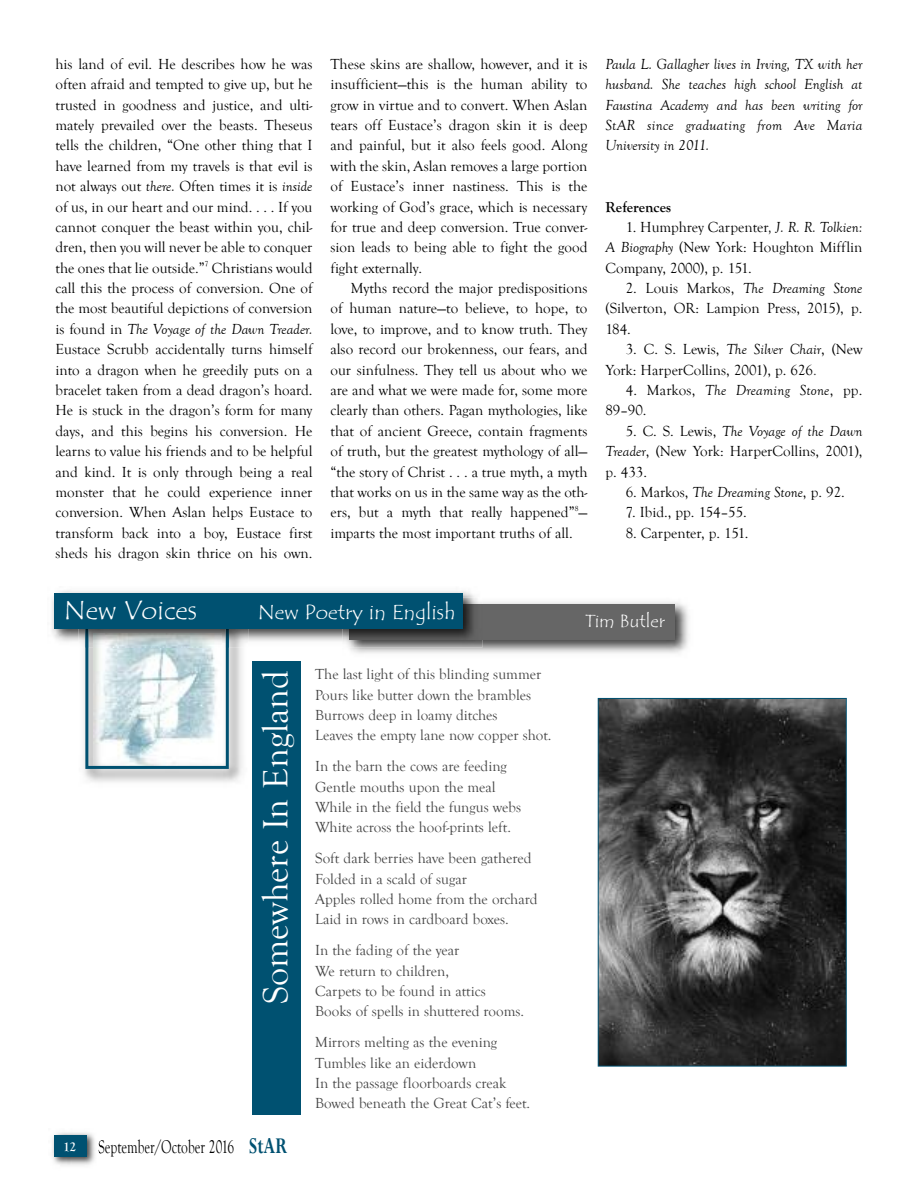
<style>
.page{position:relative;width:918px;height:1188px;background:#fff}
.page>*{position:absolute;margin:0;border:0;box-sizing:border-box;transform-origin:0 0}
.t1{font:36px "Goudy Old Style T";color:#fff}
.t2{font:27px "Tempus Sans ITC";color:#fff}
.t3{font:21px "Tempus Sans ITC";color:#fff}
.t4{font:18.9px "Goudy Old Style T";color:#000;scale:.71 1}
.t5{font:18px "Tempus Sans ITC";color:#fff}
.t6{font:15px/20.4px "Goudy Old Style T";color:#000;text-align:justify}
.t7{font:15px/20.4px "Goudy Old Style T";color:#444}
.t8{font:italic 15px/20.4px "Goudy Old Style T";color:#000;text-align:justify}
.t9{font:700 15px "Goudy Old Style T";color:#000}
.s1{font-style:italic}
.s2{color:#333}
.s3{font-style:normal}
.s4{font-weight:700;font-size:13.5px;color:#fff}
.s5{font-family:"Perpetua";font-weight:700;font-size:25.2px;color:#005171}
</style>
<div class="page">
<img style="left:52px;top:1132px;width:49px;height:34px">
<svg style="left:99px;top:1141px;width:2px;height:15px"></svg>
<div style="left:54px;top:1135px;width:32px;height:21px;background:#005171"></div>
<div style="left:252px;top:661px;width:48px;height:453px;background:#005171"></div>
<img style="left:83px;top:648px;width:160px;height:134px">
<div style="left:85px;top:626px;width:144px;height:143px;border:3px solid #005171"></div>
<img style="left:349px;top:602px;width:340px;height:52px">
<div style="left:349px;top:604px;width:326px;height:36px;background:#666"></div>
<img style="left:52px;top:590px;width:422px;height:52px">
<img style="left:79px;top:628px;width:169px;height:20px">
<img style="left:85px;top:628px;width:144px;height:20px">
<img style="left:342px;top:598px;width:140px;height:50px">
<img style="left:349px;top:604px;width:133px;height:36px">
<div style="left:54px;top:593px;width:409px;height:35px;background:#005171"></div>
<img style="left:600px;top:700px;width:245px;height:364px">
<div style="left:598px;top:698px;width:249px;height:368px;border:1px solid #005171"></div>
<p class="t6" style="left:55px;top:54px;width:259px">his land of evil. He describes how he was often afraid and tempted to give up, but he trusted in goodness and justice, and ulti&shy;mately prevailed over the beasts. Theseus tells the children, “One other thing that I have learned from my travels is that evil is not always out <span class="s1">there.</span> Often times it is <span class="s1">inside </span>of us, in our heart and our mind. . . . If you cannot conquer the beast within you, chil&shy;dren, then you will never be able to conquer the ones that lie outside.”<sup>7</sup> Christians would call this the process of conversion. One of the most beautiful depictions of conversion is found in <span class="s1">The Voyage of the Dawn Treader.<br></span>Eustace Scrubb accidentally turns himself into a dragon when he greedily puts on a bracelet taken from a dead dragon’s hoard.<br>He is stuck in the dragon’s form for many days, and this begins his conversion. He learns to value his friends and to be helpful and kind. It is only through being a real monster that he could experience inner conversion. When Aslan helps Eustace to transform back into a boy, Eustace first sheds his dragon skin thrice on his own.</p>
<p class="t6" style="left:330px;top:54px;width:259px">These skins are shallow, however, and it is insufficient—this is the human ability to grow in virtue and to convert. When Aslan tears off Eustace’s dragon skin it is deep and painful, but it also feels good. Along with the skin, Aslan removes a large portion of Eustace’s inner nastiness. This is the working of God’s grace, which is necessary for true and deep conversion. True conver&shy;sion leads to being able to fight the good fight externally.</p>
<p class="t6" style="left:330px;top:278px;width:259px;text-indent:20px">Myths record the major predispositions of human nature—to believe, to hope, to love, to improve, and to know truth. They also record our brokenness, our fears, and our sinfulness. They tell us about who we are and what we were made for, some more clearly than others. Pagan mythologies, like that of ancient Greece, contain fragments of truth, but the greatest mythology of all— “the story of Christ . . . a true myth, a myth that works on us in the same way as the oth&shy;ers, but a myth that really happened”<sup>8</sup>— imparts the most important truths of all.</p>
<p class="t8" style="left:605px;top:54px;width:259px">Paula L. Gallagher lives in Irving, TX with her husband. She teaches high school English at Faustina Academy and has been writing for StAR since graduating from Ave Maria University in 2011.</p>
<p class="t9" style="left:606px;top:198px;width:67px">References</p>
<p class="t6" style="left:606px;top:217px;width:259px;text-indent:20px">1. Humphrey Carpenter<span class="s1">, J. R. R. Tolkien:<br>A Biography</span> (New York: Houghton Mifflin Company, 2000), p. 151.</p>
<p class="t6" style="left:606px;top:278px;width:259px;text-indent:20px">2. Louis Markos, <span class="s1">The Dreaming Stone </span>(Silverton, OR: Lampion Press, 2015), p.<br>184.</p>
<p class="t6" style="left:606px;top:339px;width:259px;text-indent:20px">3. C. S. Lewis, <span class="s1">The Silver Chair</span>, (New<br>York: HarperCollins, 2001), p. 626<span class="s2">.</span></p>
<p class="t6" style="left:605px;top:380px;width:259px;text-indent:20px">4. Markos, <span class="s1">The Dreaming Stone</span>, pp.<br>89–90.</p>
<p class="t6" style="left:605px;top:421px;width:258px;text-indent:20px">5. C. S. Lewis, <span class="s1">The Voyage of the Dawn Treader</span>, (New York: HarperCollins, 2001), p. 433.</p>
<p class="t8" style="left:626px;top:482px;width:221px"><span class="s3">6. Markos,</span> The Dreaming Stone<span class="s3">, p. 92.</span></p>
<p class="t6" style="left:626px;top:502px;width:123px">7. Ibid., pp. 154–55.</p>
<p class="t6" style="left:626px;top:523px;width:124px">8. Carpenter, p. 151.</p>
<h2 class="t2" style="left:64px;top:593px;width:135px">New Voices</h2>
<h3 class="t3" style="left:258px;top:598px;width:199px">New Poetry in English</h3>
<p class="t5" style="left:585px;top:610px;width:81px">Tim Butler</p>
<h1 class="t1" style="left:255px;top:1004px;width:336px;rotate:-90deg">Somewhere In England</h1>
<p class="t7" style="left:315px;top:664px;width:238px">The last light of this blinding summer Pours like butter down the brambles Burrows deep in loamy ditches<br>Leaves the empty lane now copper shot.</p>
<p class="t7" style="left:315px;top:756px;width:207px">In the barn the cows are feeding<br>Gentle mouths upon the meal<br>While in the field the fungus webs<br>White across the hoof-prints left.</p>
<p class="t7" style="left:315px;top:848px;width:224px">Soft dark berries have been gathered<br>Folded in a scald of sugar<br>Apples rolled home from the orchard<br>Laid in rows in cardboard boxes.</p>
<p class="t7" style="left:315px;top:940px;width:211px">In the fading of the year<br>We return to children,<br>Carpets to be found in attics<br>Books of spells in shuttered rooms.</p>
<p class="t7" style="left:315px;top:1032px;width:217px">Mirrors melting as the evening<br>Tumbles like an eiderdown<br>In the passage floorboards creak<br>Bowed beneath the Great Cat’s feet.</p>
<p class="t4" style="left:63px;top:1136px;width:317px"><span class="s4">12</span> September/October 2016 <span class="s5">StAR</span></p>
</div>
